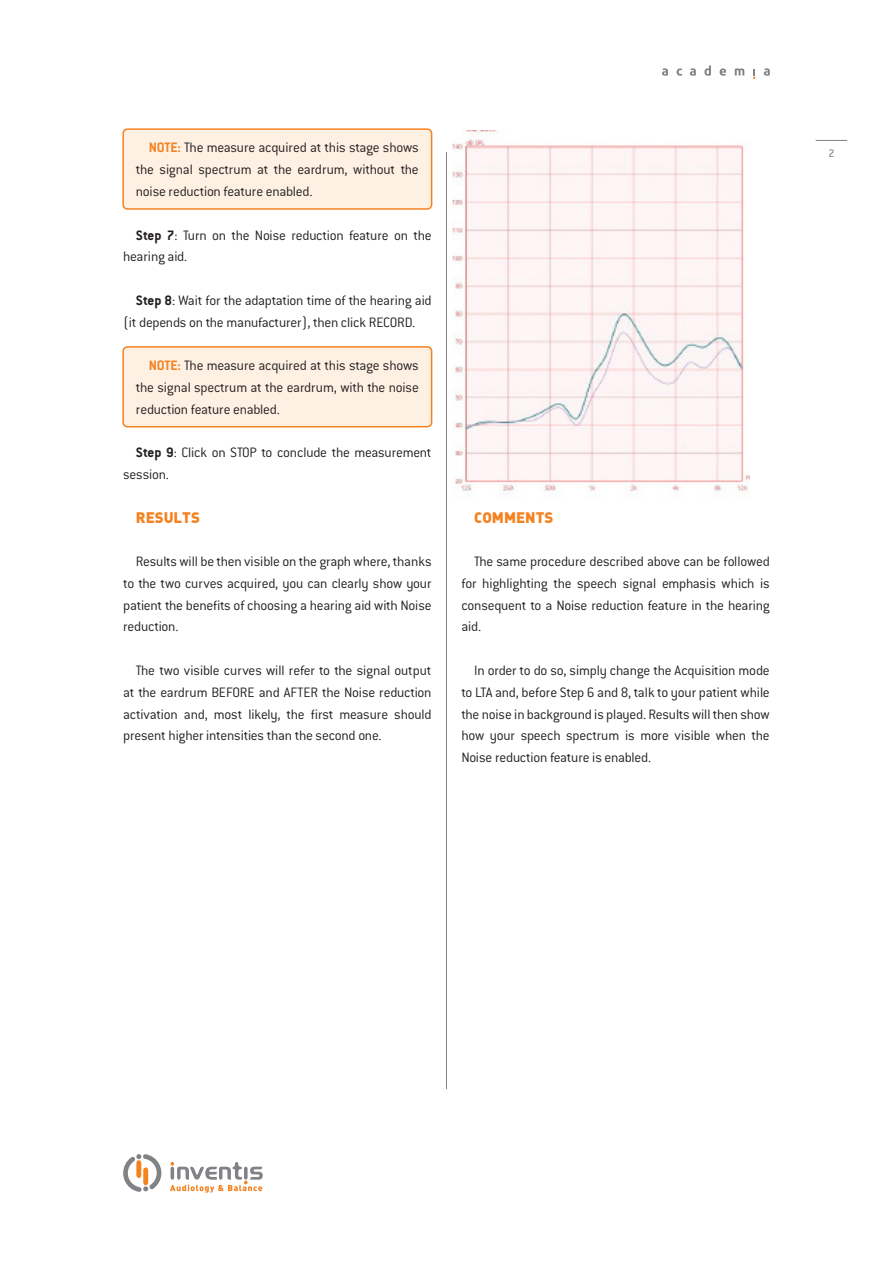
<style>
.page{position:relative;width:893px;height:1263px;background:#fff}
.page>*{position:absolute;margin:0;border:0;box-sizing:border-box;transform-origin:0 0}
.Note{font:300 15px/21.8px "Conduit ITC Pro";letter-spacing:-.015em;color:#231f20;text-align:justify}
.t1{font:900 15px "DIN Alternate";color:#f58220}
.t2{font:12px "Conduit ITC Pro";color:#808285}
.s1{font-weight:700;color:#f58220}
.s2{font-weight:700}
</style>
<div class="page">
<svg style="left:662px;top:68px;width:6px;height:8px"></svg>
<svg style="left:677px;top:68px;width:5px;height:8px"></svg>
<svg style="left:690px;top:68px;width:6px;height:8px"></svg>
<svg style="left:704px;top:65px;width:7px;height:11px"></svg>
<svg style="left:720px;top:68px;width:6px;height:8px"></svg>
<svg style="left:735px;top:68px;width:9px;height:7px"></svg>
<svg style="left:764px;top:68px;width:6px;height:8px"></svg>
<svg style="left:753px;top:69px;width:2px;height:10px"></svg>
<hr style="left:816px;top:140px;width:31px;height:1px;background:#808285">
<hr style="left:446px;top:152px;width:1px;height:937px;background:#808285">
<svg style="left:123px;top:1154px;width:39px;height:38px"></svg>
<svg style="left:170px;top:1162px;width:93px;height:30px"></svg>
<div style="left:123px;top:129px;width:309px;height:80px;background:#fef0e2;border-radius:4px"></div>
<div style="left:122px;top:128px;width:310px;height:82px;border:2px solid #f58220;border-radius:4px"></div>
<div style="left:123px;top:347px;width:309px;height:80px;background:#fef0e2;border-radius:4px"></div>
<div style="left:122px;top:346px;width:310px;height:81px;border:2px solid #f58220;border-radius:4px"></div>
<img style="left:452px;top:131px;width:298px;height:362px">
<p class="Note" style="left:136px;top:137px;width:284px;text-indent:13px"><span class="s1">NOTE:</span> The measure acquired at this stage shows the signal spectrum at the eardrum, without the noise reduction feature enabled.</p>
<p class="Note" style="left:123px;top:224px;width:310px;text-indent:13px"><span class="s2">Step 7</span>: Turn on the Noise reduction feature on the hearing aid.</p>
<p class="Note" style="left:123px;top:289px;width:310px;text-indent:13px"><span class="s2">Step 8</span>: Wait for the adaptation time of the hearing aid (it depends on the manufacturer), then click RECORD.</p>
<p class="Note" style="left:136px;top:355px;width:284px;text-indent:13px"><span class="s1">NOTE:</span> The measure acquired at this stage shows the signal spectrum at the eardrum, with the noise reduction feature enabled.</p>
<p class="Note" style="left:123px;top:442px;width:310px;text-indent:13px"><span class="s2">Step 9</span>: Click on STOP to conclude the measurement session.</p>
<p class="t1" style="left:136px;top:507px;width:66px">RESULTS</p>
<p class="Note" style="left:123px;top:551px;width:310px;text-indent:13px">Results will be then visible on the graph where, thanks to the two curves acquired, you can clearly show your patient the benefits of choosing a hearing aid with Noise reduction.</p>
<p class="Note" style="left:123px;top:660px;width:310px;text-indent:13px">The two visible curves will refer to the signal output at the eardrum BEFORE and AFTER the Noise reduction activation and, most likely, the first measure should present higher intensities than the second one.</p>
<p class="t1" style="left:474px;top:507px;width:81px">COMMENTS</p>
<p class="Note" style="left:461px;top:551px;width:310px;text-indent:13px">The same procedure described above can be followed for highlighting the speech signal emphasis which is consequent to a Noise reduction feature in the hearing aid.</p>
<p class="Note" style="left:461px;top:660px;width:310px;text-indent:13px">In order to do so, simply change the Acquisition mode to LTA and, before Step 6 and 8, talk to your patient while the noise in background is played. Results will then show how your speech spectrum is more visible when the Noise reduction feature is enabled.</p>
<p class="t2" style="left:828px;top:146px;width:8px">2</p>
</div>
